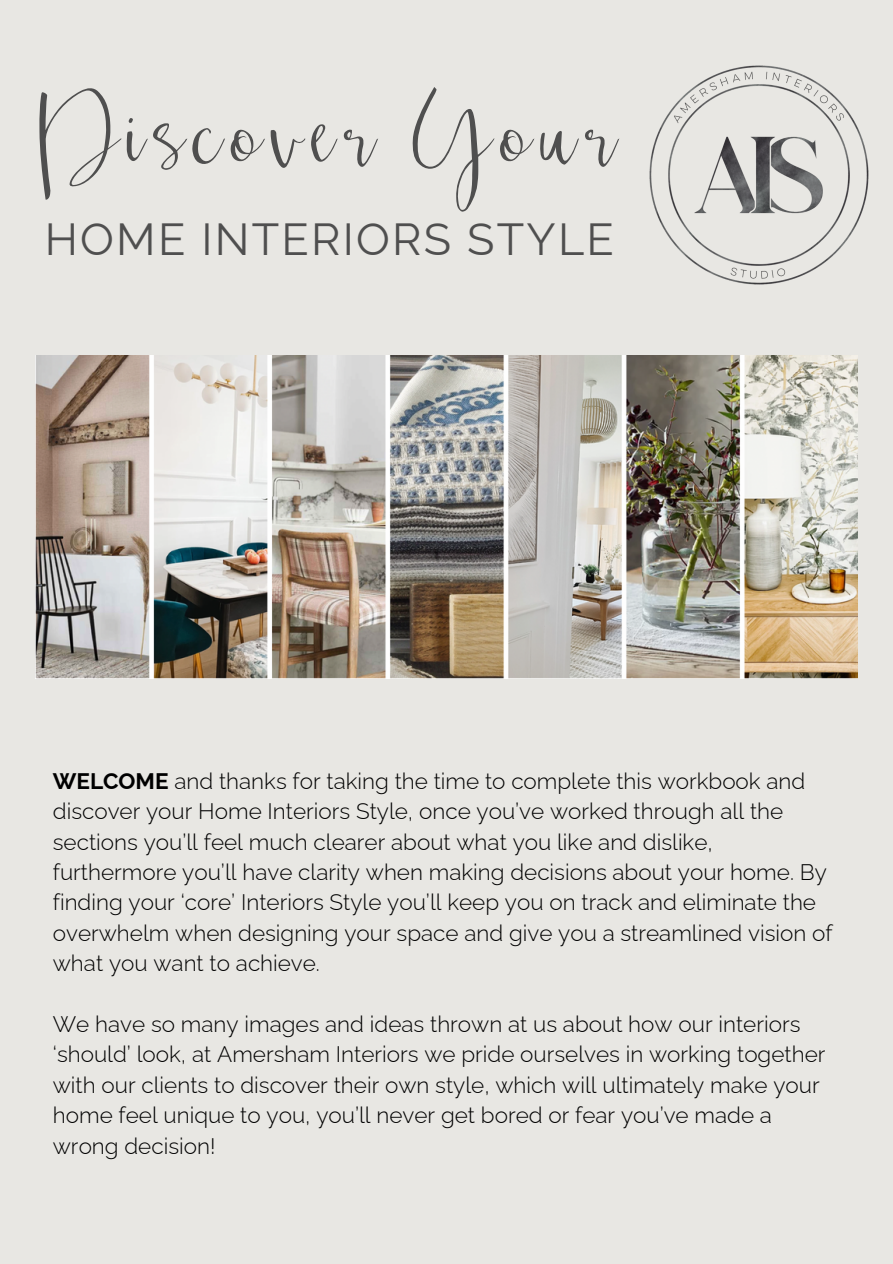
<style>
.page{position:relative;width:893px;height:1264px;background:#fff}
.page>*{position:absolute;margin:0;border:0;box-sizing:border-box;transform-origin:0 0}
.t1{font:94.95px "Caleigh";letter-spacing:.055em;color:#4f4f4f}
.t2{font:45px "Raleway";letter-spacing:.05em;color:#4f4f4f}
.t3{font:300 22.5px/30.3px "Raleway";color:#000}
.s1{font-weight:700}
</style>
<div class="page">
<div style="left:0;top:0;width:892px;height:1263px;background:#e8e7e3"></div>
<img style="left:35px;top:356px;width:822px;height:323px">
<img style="left:558px;top:65px;width:311px;height:311px">
<p class="t1" style="left:39px;top:65px;width:581px">Discover Your</p>
<p class="t2" style="left:45px;top:212px;width:570px">HOME INTERIORS STYLE</p>
<h2 class="t3" style="left:53px;top:765px;width:781px"><span class="s1">WELCOME</span> and thanks for taking the time to complete this workbook and discover your Home Interiors Style, once you’ve worked through all the sections you’ll feel much clearer about what you like and dislike, furthermore you’ll have clarity when making decisions about your home. By finding your ‘core’ Interiors Style you’ll keep you on track and eliminate the overwhelm when designing your space and give you a streamlined vision of what you want to achieve.</h2>
<p class="t3" style="left:53px;top:1008px;width:774px">We have so many images and ideas thrown at us about how our interiors ‘should’ look, at Amersham Interiors we pride ourselves in working together with our clients to discover their own style, which will ultimately make your home feel unique to you, you’ll never get bored or fear you’ve made a wrong decision!</p>
</div>
